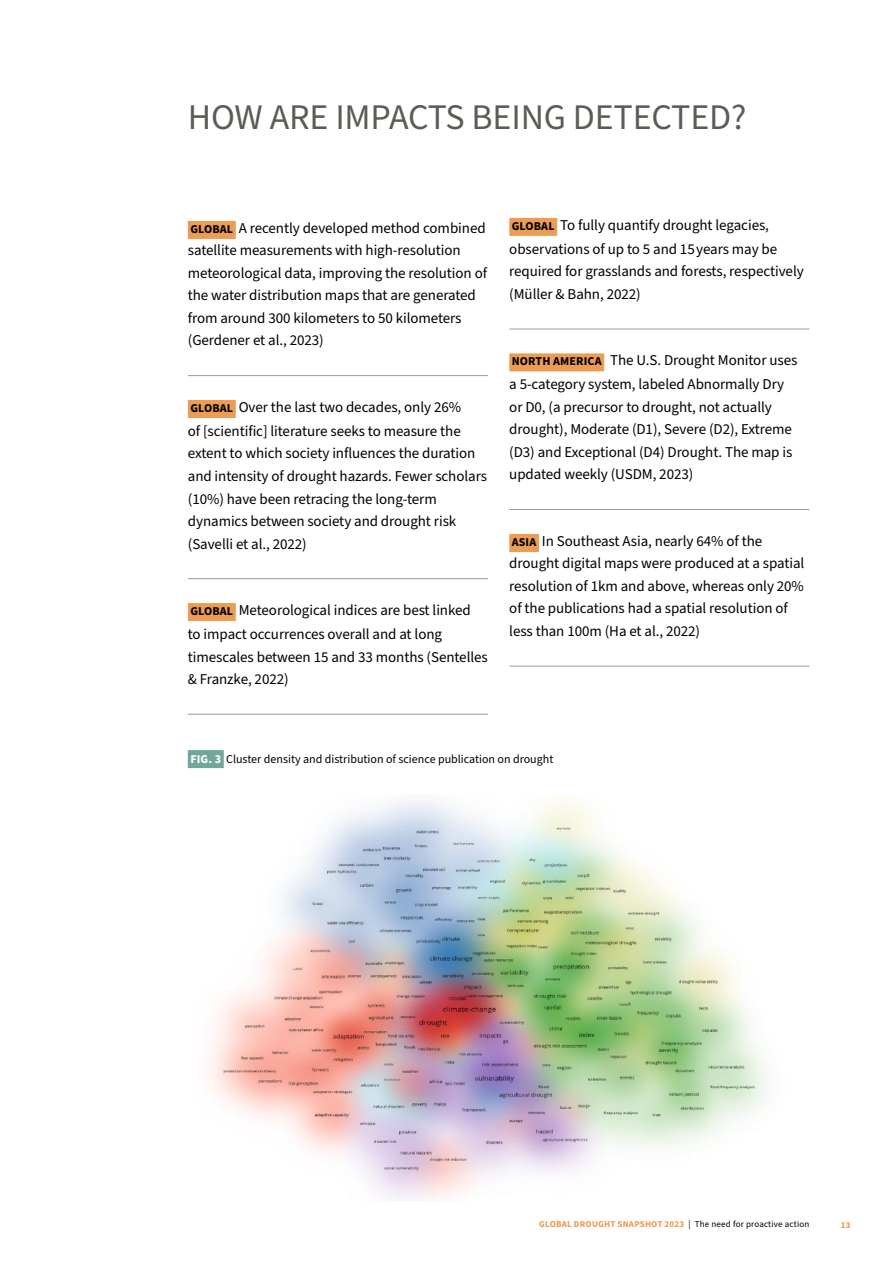
<style>
.page{position:relative;width:893px;height:1263px;background:#fff}
.page>*{position:absolute;margin:0;border:0;box-sizing:border-box;transform-origin:0 0}
.t1{font:36px "Source Sans Pro";letter-spacing:-.005em;color:#5e5b55}
.t2{font:15px/22.5px "Source Sans Pro";letter-spacing:-.005em;color:#000}
.t3{font:12px "Source Sans Pro";color:#000}
.t4{font:9px "Source Sans Pro";letter-spacing:.02em;color:#000}
.t5{font:700 9px "Source Sans Pro";color:#ee9d53}
.s1{font-weight:700;font-size:12px}
.s2{font-weight:700;color:#fff}
.s3{font-weight:700;color:#ed9c53}
</style>
<div class="page">
<div style="left:188px;top:221px;width:48px;height:18px;background:#ed9c53"></div>
<hr style="left:188px;top:375px;width:300px;height:1px;background:#9d9c9c">
<div style="left:188px;top:400px;width:48px;height:18px;background:#ed9c53"></div>
<hr style="left:188px;top:578px;width:300px;height:1px;background:#9d9c9c">
<div style="left:188px;top:603px;width:48px;height:18px;background:#ed9c53"></div>
<hr style="left:188px;top:714px;width:300px;height:1px;background:#9d9c9c">
<div style="left:509px;top:218px;width:48px;height:18px;background:#ed9c53"></div>
<hr style="left:509px;top:329px;width:300px;height:1px;background:#9d9c9c">
<div style="left:509px;top:353px;width:95px;height:18px;background:#ed9c53"></div>
<hr style="left:509px;top:509px;width:300px;height:1px;background:#9d9c9c">
<div style="left:509px;top:534px;width:30px;height:18px;background:#ed9c53"></div>
<hr style="left:509px;top:666px;width:300px;height:1px;background:#9d9c9c">
<img style="left:207px;top:800px;width:562px;height:399px">
<div style="left:188px;top:750px;width:36px;height:18px;background:#71a69b"></div>
<h1 class="t1" style="left:188px;top:93px;width:560px">HOW ARE IMPACTS BEING DETECTED?</h1>
<p class="t2" style="left:188px;top:217px;width:301px"><span class="s1">GLOBAL</span> A recently developed method combined satellite measurements with high-resolution meteorological data, improving the resolution of the water distribution maps that are generated from around 300 kilometers to 50 kilometers (Gerdener et al., 2023)</p>
<p class="t2" style="left:188px;top:395px;width:275px;line-height:24px"><span class="s1">GLOBAL</span> Over the last two decades, only 26% of [scientific] literature seeks to measure the</p>
<p class="t2" style="left:188px;top:443px;width:301px">extent to which society influences the duration and intensity of drought hazards. Fewer scholars (10%) have been retracing the long-term dynamics between society and drought risk (Savelli et al., 2022)</p>
<p class="t2" style="left:188px;top:598px;width:284px;line-height:24px"><span class="s1">GLOBAL</span> Meteorological indices are best linked to impact occurrences overall and at long</p>
<p class="t2" style="left:188px;top:646px;width:301px">timescales between 15 and 33 months (Sentelles &amp; Franzke, 2022)</p>
<p class="t2" style="left:509px;top:213px;width:270px;line-height:24px"><span class="s1">GLOBAL</span> To fully quantify drought legacies, observations of up to 5 and 15 years may be</p>
<p class="t2" style="left:509px;top:261px;width:296px">required for grasslands and forests, respectively (Müller &amp; Bahn, 2022)</p>
<p class="t2" style="left:509px;top:349px;width:290px;line-height:24px"><span class="s1">NORTH AMERICA</span> The U.S. Drought Monitor uses a 5-category system, labeled Abnormally Dry</p>
<p class="t2" style="left:509px;top:396px;width:285px">or D0, (a precursor to drought, not actually drought), Moderate (D1), Severe (D2), Extreme (D3) and Exceptional (D4) Drought. The map is updated weekly (USDM, 2023)</p>
<p class="t2" style="left:509px;top:530px;width:297px"><span class="s1">ASIA</span> In Southeast Asia, nearly 64% of the drought digital maps were produced at a spatial resolution of 1km and above, whereas only 20% of the publications had a spatial resolution of less than 100m (Ha et al., 2022)</p>
<p class="t3" style="left:190px;top:751px;width:365px"><span class="s2">FIG. 3</span> Cluster density and distribution of science publication on drought</p>
<p class="t4" style="left:539px;top:1218px;width:272px"><span class="s3">GLOBAL DROUGHT SNAPSHOT 2023</span> | The need for proactive action</p>
<p class="t5" style="left:841px;top:1219px;width:11px">13</p>
</div>
